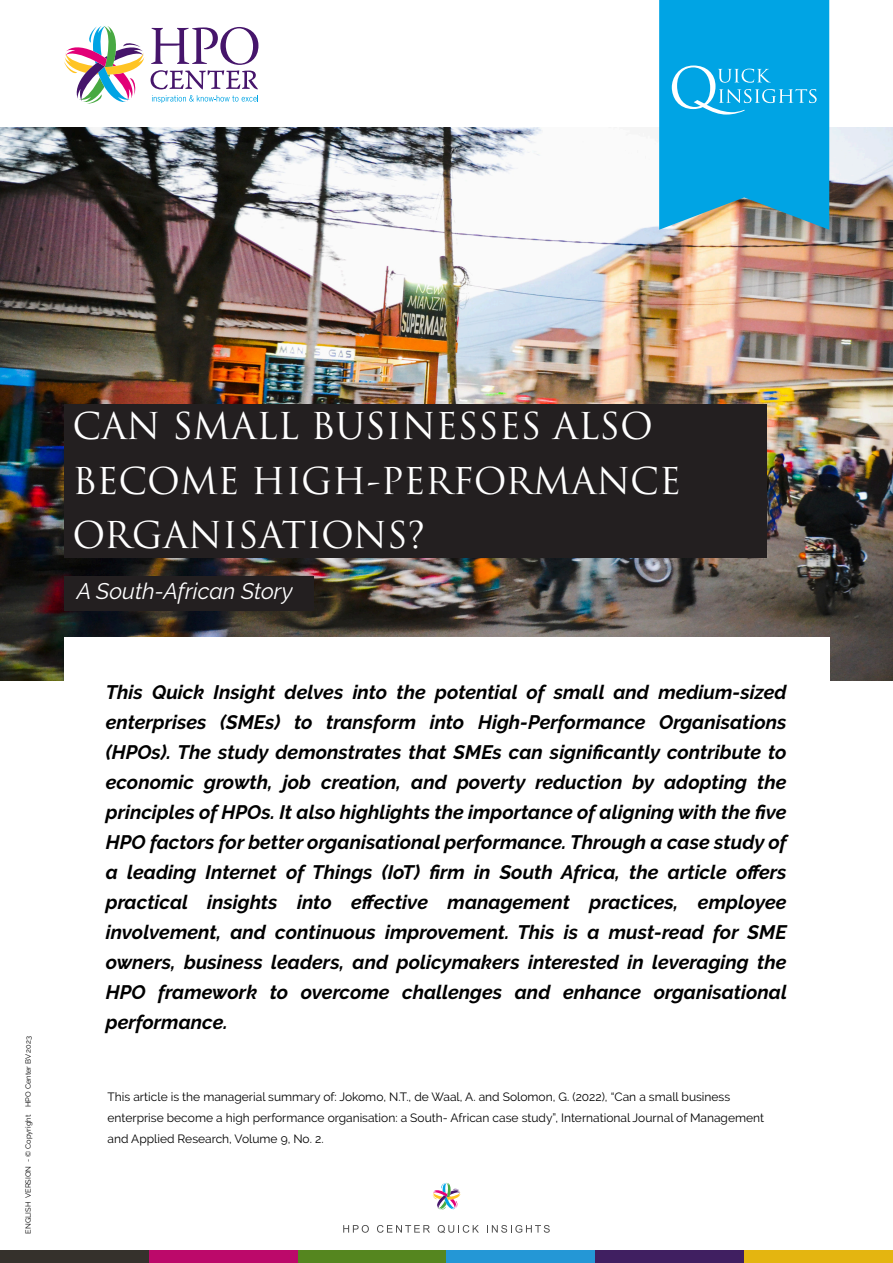
<style>
.page{position:relative;width:893px;height:1263px;background:#fff}
.page>*{position:absolute;margin:0;border:0;box-sizing:border-box;transform-origin:0 0}
.t1{font:55.5px "Trajan Pro";color:#fff}
.t2{font:36px/54px "Trajan Pro";color:#fff}
.t3{font:italic 22.5px "Raleway";color:#fff}
.t4{font:italic 700 19.5px/30px "Raleway";color:#000;text-align:justify}
.t5{font:12px/21px "Raleway";color:#000}
.t6{font:7.5px "Raleway";color:#000}
</style>
<div class="page">
<img style="left:1px;top:128px;width:892px;height:552px">
<svg style="left:64px;top:26px;width:80px;height:78px"></svg>
<svg style="left:151px;top:27px;width:108px;height:62px"></svg>
<svg style="left:152px;top:95px;width:106px;height:8px"></svg>
<svg style="left:659px;top:0;width:170px;height:230px;background:#11a4dd"></svg>
<div style="left:0;top:1250px;width:149px;height:13px;background:#35312c"></div>
<div style="left:149px;top:1250px;width:149px;height:13px;background:#bc096a"></div>
<div style="left:298px;top:1250px;width:148px;height:13px;background:#55861f"></div>
<div style="left:446px;top:1250px;width:149px;height:13px;background:#2497d6"></div>
<div style="left:595px;top:1250px;width:149px;height:13px;background:#401f61"></div>
<div style="left:744px;top:1250px;width:149px;height:13px;background:#e4b510"></div>
<svg style="left:343px;top:1225px;width:26px;height:8px"></svg>
<svg style="left:377px;top:1225px;width:53px;height:8px"></svg>
<svg style="left:438px;top:1225px;width:41px;height:8px"></svg>
<svg style="left:487px;top:1225px;width:63px;height:8px"></svg>
<svg style="left:432px;top:1182px;width:29px;height:28px"></svg>
<div style="left:64px;top:637px;width:765px;height:47px;background:#fff"></div>
<div style="left:64px;top:576px;width:249px;height:34px;background:#231f20"></div>
<div style="left:64px;top:404px;width:703px;height:154px;background:#231f20"></div>
<h1 class="t1" style="left:668px;top:66px;width:52px">O</h1>
<p class="t6" style="left:24px;top:1234px;width:199px;rotate:-90deg">ENGLISH VERSION - © Copyright HPO Center BV 2023</p>
<h2 class="t2" style="left:72px;top:403px;width:610px">CAN SMALL BUSINESSES ALSO<br>BECOME HIGH-PERFORMANCE<br>ORGANISATIONS?</h2>
<p class="t3" style="left:77px;top:578px;width:218px">A South-African Story</p>
<p class="t4" style="left:106px;top:677px;width:683px">This Quick Insight delves into the potential of small and medium-sized enterprises (SMEs) to transform into High-Performance Organisations (HPOs). The study demonstrates that SMEs can significantly contribute to economic growth, job creation, and poverty reduction by adopting the principles of HPOs. It also highlights the importance of aligning with the five HPO factors for better organisational performance. Through a case study of a leading Internet of Things (IoT) firm in South Africa, the article offers practical insights into effective management practices, employee involvement, and continuous improvement. This is a must-read for SME owners, business leaders, and policymakers interested in leveraging the HPO framework to overcome challenges and enhance organisational performance.</p>
<p class="t5" style="left:108px;top:1086px;width:658px">This article is the managerial summary of: Jokomo, N.T., de Waal, A. and Solomon, G. (2022), “Can a small business enterprise become a high performance organisation: a South- African case study”, International Journal of Management and Applied Research, Volume 9, No. 2.</p>
</div>
